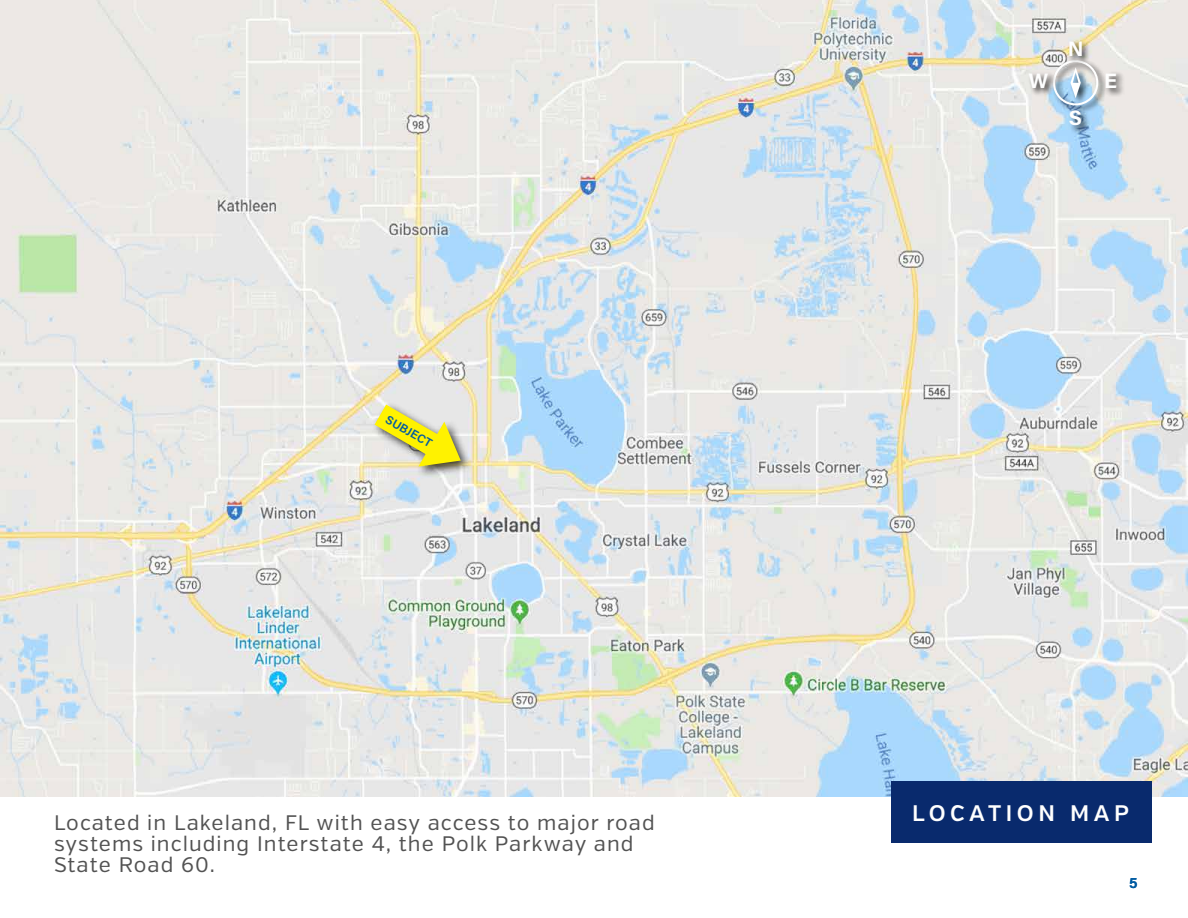
<style>
.page{position:relative;width:1188px;height:918px;background:#fff}
.page>*{position:absolute;margin:0;border:0;box-sizing:border-box;transform-origin:0 0}
.t1{font:600 22.5px "Verb";letter-spacing:.2em;color:#fff}
.t2{font:21px/21px "Verb";letter-spacing:.05em;color:#525252}
.t3{font:700 21px "Acumin Pro";color:#fefefe}
.t4{font:600 15px "Acumin Pro";color:#005ba2}
.t5{font:600 12px "Acumin Pro";color:#005ba2}
</style>
<div class="page">
<img style="left:0;top:0;width:1188px;height:796px">
<div style="left:891px;top:781px;width:261px;height:61px;background:#092a6d"></div>
<div style="left:1051px;top:58px;width:56px;height:56px;background:#000;opacity:.75"></div>
<svg style="left:1051px;top:58px;width:50px;height:50px;background:#b9cad7"></svg>
<div style="left:1068px;top:39px;width:23px;height:26px;background:#000;opacity:.75"></div>
<div style="left:1068px;top:109px;width:22px;height:25px;background:#000;opacity:.75"></div>
<div style="left:1105px;top:71px;width:21px;height:27px;background:#000;opacity:.75"></div>
<div style="left:1027px;top:72px;width:30px;height:25px;background:#000;opacity:.75"></div>
<div style="left:371px;top:401px;width:101px;height:77px;background:#000;opacity:.75"></div>
<svg style="left:372px;top:402px;width:91px;height:67px;background:#e4de82"></svg>
<p class="t5" style="left:391px;top:411px;width:53px;rotate:30deg">SUBJECT</p>
<p class="t2" style="left:54px;top:813px;width:602px">Located in Lakeland, FL with easy access to major road systems including Interstate 4, the Polk Parkway and<br>State Road 60.</p>
<p class="t3" style="left:1068px;top:33px;width:17px">N</p>
<p class="t3" style="left:1029px;top:66px;width:21px">W</p>
<p class="t3" style="left:1104px;top:66px;width:14px">E</p>
<p class="t3" style="left:1069px;top:103px;width:15px">S</p>
<p class="t1" style="left:912px;top:799px;width:218px">LOCATION MAP</p>
<p class="t4" style="left:1129px;top:872px;width:10px">5</p>
</div>
